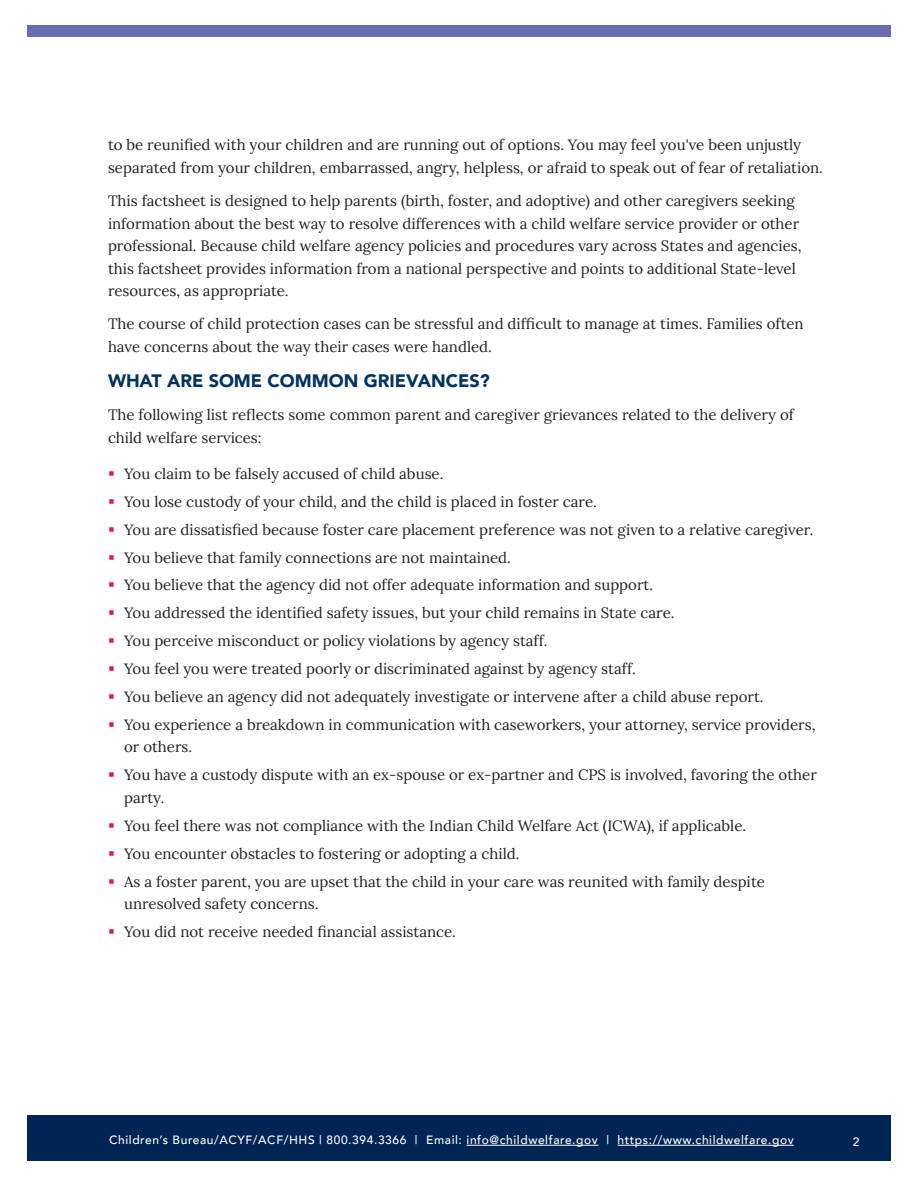
<style>
.page{position:relative;width:918px;height:1188px;background:#fff}
.page>*{position:absolute;margin:0;border:0;box-sizing:border-box;transform-origin:0 0}
.t1{font:900 18px "Avenir";color:#00325f}
.t2{font:15px/22.5px "Lora";color:#231f20}
.t3{font:500 12px "Avenir";letter-spacing:.05em;color:#fff}
</style>
<div class="page">
<div style="left:27px;top:1116px;width:864px;height:45px;background:#002453"></div>
<hr style="left:467px;top:1145px;width:132px;height:1px;background:#fff">
<hr style="left:618px;top:1145px;width:176px;height:1px;background:#fff">
<div style="left:27px;top:26px;width:864px;height:12px;background:#6a6cb2"></div>
<p class="t2" style="left:108px;top:133px;width:716px">to be reunified with your children and are running out of options. You may feel you've been unjustly separated from your children, embarrassed, angry, helpless, or afraid to speak out of fear of retaliation.</p>
<p class="t2" style="left:108px;top:189px;width:695px">This factsheet is designed to help parents (birth, foster, and adoptive) and other caregivers seeking information about the best way to resolve differences with a child welfare service provider or other professional. Because child welfare agency policies and procedures vary across States and agencies, this factsheet provides information from a national perspective and points to additional State-level resources, as appropriate.</p>
<p class="t2" style="left:108px;top:312px;width:697px">The course of child protection cases can be stressful and difficult to manage at times. Families often have concerns about the way their cases were handled.</p>
<h2 class="t1" style="left:108px;top:365px;width:383px">WHAT ARE SOME COMMON GRIEVANCES?</h2>
<p class="t2" style="left:108px;top:403px;width:687px">The following list reflects some common parent and caregiver grievances related to the delivery of child welfare services:</p>
<p class="t2" style="left:124px;top:461px;width:321px">You claim to be falsely accused of child abuse.</p>
<p class="t2" style="left:124px;top:489px;width:474px">You lose custody of your child, and the child is placed in foster care.</p>
<p class="t2" style="left:124px;top:517px;width:691px">You are dissatisfied because foster care placement preference was not given to a relative caregiver.</p>
<p class="t2" style="left:124px;top:545px;width:388px">You believe that family connections are not maintained.</p>
<p class="t2" style="left:124px;top:573px;width:530px">You believe that the agency did not offer adequate information and support.</p>
<p class="t2" style="left:124px;top:601px;width:552px">You addressed the identified safety issues, but your child remains in State care.</p>
<p class="t2" style="left:124px;top:629px;width:425px">You perceive misconduct or policy violations by agency staff.</p>
<p class="t2" style="left:124px;top:657px;width:513px">You feel you were treated poorly or discriminated against by agency staff.</p>
<p class="t2" style="left:124px;top:684px;width:641px">You believe an agency did not adequately investigate or intervene after a child abuse report.</p>
<p class="t2" style="left:124px;top:712px;width:693px">You experience a breakdown in communication with caseworkers, your attorney, service providers, or others.</p>
<p class="t2" style="left:124px;top:763px;width:694px">You have a custody dispute with an ex-spouse or ex-partner and CPS is involved, favoring the other party.</p>
<p class="t2" style="left:124px;top:813px;width:624px">You feel there was not compliance with the Indian Child Welfare Act (ICWA), if applicable.</p>
<p class="t2" style="left:124px;top:841px;width:397px">You encounter obstacles to fostering or adopting a child.</p>
<p class="t2" style="left:124px;top:869px;width:642px">As a foster parent, you are upset that the child in your care was reunited with family despite unresolved safety concerns.</p>
<p class="t2" style="left:124px;top:919px;width:333px">You did not receive needed financial assistance.</p>
<p class="t3" style="left:109px;top:1130px;width:686px">Children’s Bureau/ACYF/ACF/HHS | 800.394.3366 | Email: info@childwelfare.gov | https://www.childwelfare.gov</p>
<p class="t3" style="left:853px;top:1131px;width:8px">2</p>
</div>
